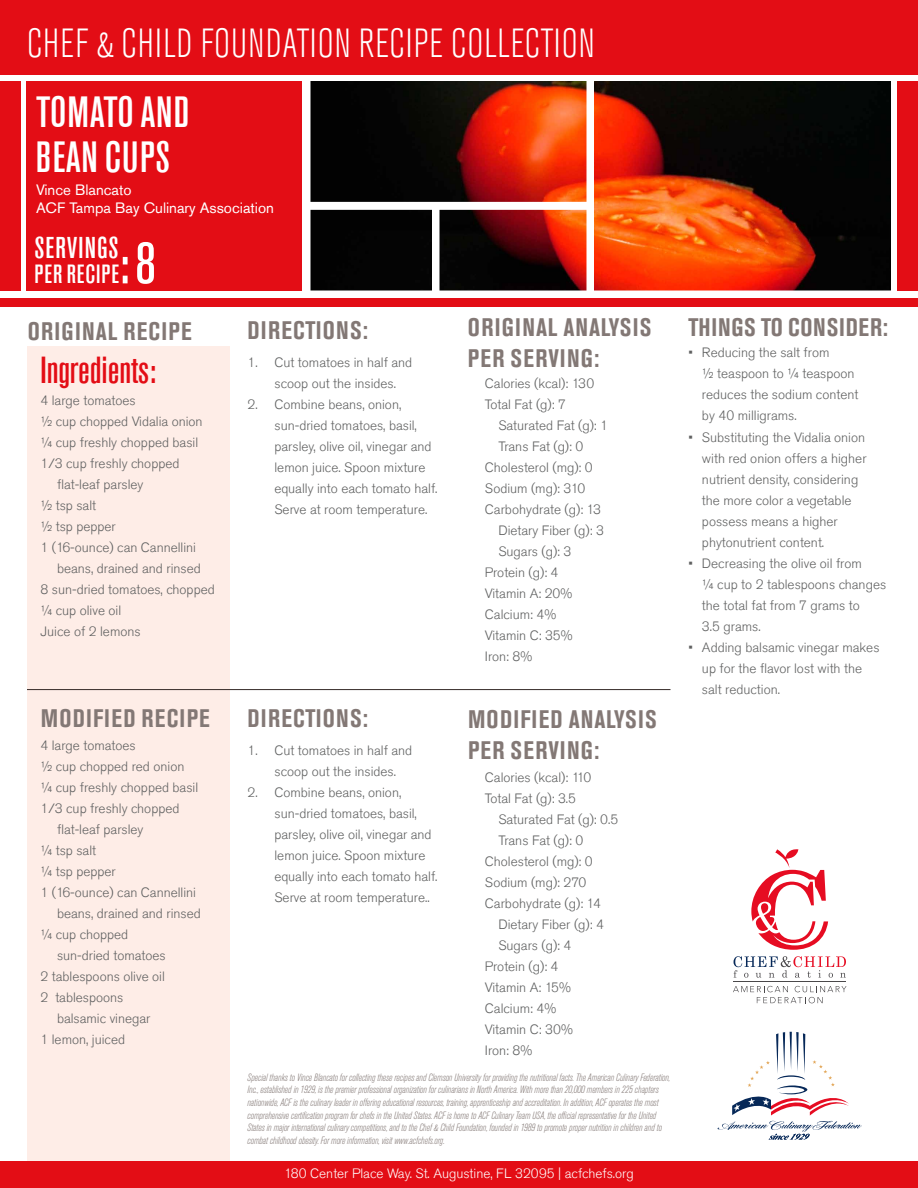
<style>
.page{position:relative;width:918px;height:1188px;background:#fff}
.page>*{position:absolute;margin:0;border:0;box-sizing:border-box;transform-origin:0 0}
.t1{font:500 condensed 58.5px "Akzidenz Grotesk Std";color:#fff}
.t2{font:500 condensed 43.5px/45px "Akzidenz Grotesk Std";letter-spacing:.02em;color:#fff}
.t3{font:300 condensed 40.5px "Akzidenz Grotesk Std";letter-spacing:.025em;color:#fff}
.t4{font:500 condensed 37.5px "Akzidenz Grotesk Std";color:#e30d15}
.t5{font:500 condensed 30px "Akzidenz Grotesk Std";letter-spacing:.04em;color:#fff}
.t6{font:500 condensed 26.25px "Akzidenz Grotesk Std";letter-spacing:.04em;color:#fff}
.t7{font:700 condensed 25.35px/30.3px "Akzidenz Grotesk Std";letter-spacing:.05em;color:#837875}
.t8{font:700 condensed 25.35px "Akzidenz Grotesk Std";letter-spacing:.03em;color:#837875}
.t9{font:15px/18px "Akzidenz Grotesk Std";color:#fff}
.t10{font:300 13.5px/21px "Akzidenz Grotesk Std";color:#5f6060}
.t11{font:300 13.5px "Akzidenz Grotesk Std";color:#fff}
.t12{font:italic 300 condensed 10.5px/12.6px "Akzidenz Grotesk Std";color:#837875}
</style>
<div class="page">
<div style="left:0;top:0;width:918px;height:74px;background:#e30d15"></div>
<div style="left:0;top:298px;width:918px;height:9px;background:#e30d15"></div>
<div style="left:26px;top:81px;width:276px;height:210px;background:#e30d15"></div>
<div style="left:898px;top:81px;width:20px;height:210px;background:#e30d15"></div>
<div style="left:0;top:81px;width:21px;height:210px;background:#e30d15"></div>
<img style="left:311px;top:81px;width:580px;height:210px">
<div style="left:27px;top:346px;width:203px;height:827px;background:#feede7"></div>
<div style="left:0;top:1161px;width:918px;height:27px;background:#e30d15"></div>
<hr style="left:27px;top:689px;width:644px;height:1px;background:#352a28">
<svg style="left:718px;top:1032px;width:144px;height:108px"></svg>
<svg style="left:733px;top:986px;width:114px;height:17px"></svg>
<hr style="left:733px;top:982px;width:113px;height:1px;background:#4a484a">
<svg style="left:734px;top:956px;width:112px;height:22px"></svg>
<svg style="left:751px;top:849px;width:77px;height:101px"></svg>
<h3 class="t3" style="left:27px;top:22px;width:569px">CHEF &amp; CHILD FOUNDATION RECIPE COLLECTION</h3>
<h2 class="t2" style="left:36px;top:89px;width:155px">TOMATO AND<br>BEAN CUPS</h2>
<p class="t9" style="left:36px;top:180px;width:239px">Vince Blancato<br>ACF Tampa Bay Culinary Association</p>
<h3 class="t5" style="left:34px;top:230px;width:86px">SERVINGS</h3>
<h3 class="t6" style="left:34px;top:259px;width:86px">PER RECIPE</h3>
<h1 class="t1" style="left:118px;top:230px;width:39px">:8</h1>
<h3 class="t7" style="left:28px;top:316px;width:165px">ORIGINAL RECIPE</h3>
<h3 class="t4" style="left:40px;top:349px;width:117px">INGREDIENTS:</h3>
<p class="t10" style="left:41px;top:390px;width:97px">4 large tomatoes</p>
<p class="t10" style="left:41px;top:411px;width:164px">½ cup chopped Vidalia onion</p>
<p class="t10" style="left:41px;top:432px;width:159px">¼ cup freshly chopped basil</p>
<p class="t10" style="left:41px;top:453px;width:140px">1/3 cup freshly chopped</p>
<p class="t10" style="left:57px;top:474px;width:88px">flat-leaf parsley</p>
<p class="t10" style="left:41px;top:495px;width:57px">½ tsp salt</p>
<p class="t10" style="left:41px;top:516px;width:77px">½ tsp pepper</p>
<p class="t10" style="left:41px;top:537px;width:157px">1 (16-ounce) can Cannellini</p>
<p class="t10" style="left:57px;top:558px;width:145px">beans, drained and rinsed</p>
<p class="t10" style="left:41px;top:579px;width:176px">8 sun-dried tomatoes, chopped</p>
<p class="t10" style="left:41px;top:600px;width:82px">¼ cup olive oil</p>
<p class="t10" style="left:41px;top:621px;width:102px">Juice of 2 lemons</p>
<h3 class="t7" style="left:41px;top:703px;width:171px">MODIFIED RECIPE</h3>
<p class="t10" style="left:41px;top:735px;width:97px">4 large tomatoes</p>
<p class="t10" style="left:41px;top:756px;width:145px">½ cup chopped red onion</p>
<p class="t10" style="left:41px;top:777px;width:159px">¼ cup freshly chopped basil</p>
<p class="t10" style="left:41px;top:798px;width:140px">1/3 cup freshly chopped</p>
<p class="t10" style="left:57px;top:819px;width:88px">flat-leaf parsley</p>
<p class="t10" style="left:41px;top:840px;width:57px">¼ tsp salt</p>
<p class="t10" style="left:41px;top:861px;width:77px">¼ tsp pepper</p>
<p class="t10" style="left:41px;top:882px;width:157px">1 (16-ounce) can Cannellini</p>
<p class="t10" style="left:57px;top:903px;width:145px">beans, drained and rinsed</p>
<p class="t10" style="left:41px;top:924px;width:89px">¼ cup chopped</p>
<p class="t10" style="left:57px;top:945px;width:110px">sun-dried tomatoes</p>
<p class="t10" style="left:41px;top:966px;width:126px">2 tablespoons olive oil</p>
<p class="t10" style="left:41px;top:987px;width:84px">2 tablespoons</p>
<p class="t10" style="left:57px;top:1008px;width:95px">balsamic vinegar</p>
<p class="t10" style="left:41px;top:1029px;width:86px">1 lemon, juiced</p>
<h3 class="t7" style="left:247px;top:315px;width:122px">DIRECTIONS:</h3>
<p class="t10" style="left:274px;top:352px;width:139px;text-indent:-27px">1. Cut tomatoes in half and scoop out the insides.</p>
<p class="t10" style="left:274px;top:394px;width:165px;text-indent:-27px">2. Combine beans, onion, sun-dried tomatoes, basil, parsley, olive oil, vinegar and lemon juice. Spoon mixture equally into each tomato half.<br>Serve at room temperature.</p>
<h3 class="t7" style="left:468px;top:312px;width:185px">ORIGINAL ANALYSIS<br>PER SERVING:</h3>
<h3 class="t8" style="left:688px;top:313px;width:201px">THINGS TO CONSIDER:</h3>
<p class="t10" style="left:702px;top:343px;width:158px;text-indent:-14px">• Reducing the salt from<br>½ teaspoon to ¼ teaspoon reduces the sodium content by 40 milligrams.</p>
<p class="t10" style="left:702px;top:427px;width:166px;text-indent:-14px">• Substituting the Vidalia onion with red onion offers a higher nutrient density, considering the more color a vegetable possess means a higher phytonutrient content.</p>
<p class="t10" style="left:702px;top:553px;width:186px;text-indent:-14px">• Decreasing the olive oil from<br>¼ cup to 2 tablespoons changes the total fat from 7 grams to<br>3.5 grams.</p>
<p class="t10" style="left:702px;top:637px;width:179px;text-indent:-14px">• Adding balsamic vinegar makes up for the flavor lost with the salt reduction.</p>
<p class="t10" style="left:485px;top:373px;width:111px">Calories (kcal): 130<br>Total Fat (g): 7</p>
<p class="t10" style="left:498px;top:415px;width:111px">Saturated Fat (g): 1</p>
<p class="t10" style="left:498px;top:436px;width:86px">Trans Fat (g): 0</p>
<p class="t10" style="left:485px;top:457px;width:109px">Cholesterol (mg): 0</p>
<p class="t10" style="left:485px;top:478px;width:102px">Sodium (mg): 310</p>
<p class="t10" style="left:485px;top:499px;width:118px">Carbohydrate (g): 13</p>
<p class="t10" style="left:498px;top:520px;width:107px">Dietary Fiber (g): 3</p>
<p class="t10" style="left:498px;top:541px;width:75px">Sugars (g): 3</p>
<p class="t10" style="left:485px;top:562px;width:75px">Protein (g): 4</p>
<p class="t10" style="left:485px;top:583px;width:89px">Vitamin A: 20%</p>
<p class="t10" style="left:485px;top:604px;width:73px">Calcium: 4%</p>
<p class="t10" style="left:485px;top:625px;width:89px">Vitamin C: 35%</p>
<p class="t10" style="left:485px;top:646px;width:49px">Iron: 8%</p>
<h3 class="t7" style="left:247px;top:703px;width:122px">DIRECTIONS:</h3>
<h3 class="t7" style="left:468px;top:704px;width:190px">MODIFIED ANALYSIS<br>PER SERVING:</h3>
<p class="t10" style="left:274px;top:741px;width:139px;text-indent:-27px">1. Cut tomatoes in half and scoop out the insides.</p>
<p class="t10" style="left:274px;top:783px;width:165px;text-indent:-27px">2. Combine beans, onion, sun-dried tomatoes, basil, parsley, olive oil, vinegar and lemon juice. Spoon mixture equally into each tomato half.<br>Serve at room temperature..</p>
<p class="t10" style="left:485px;top:767px;width:108px">Calories (kcal): 110<br>Total Fat (g): 3.5</p>
<p class="t10" style="left:498px;top:809px;width:121px">Saturated Fat (g): 0.5</p>
<p class="t10" style="left:498px;top:830px;width:86px">Trans Fat (g): 0</p>
<p class="t10" style="left:485px;top:851px;width:109px">Cholesterol (mg): 0</p>
<p class="t10" style="left:485px;top:872px;width:103px">Sodium (mg): 270</p>
<p class="t10" style="left:485px;top:893px;width:117px">Carbohydrate (g): 14</p>
<p class="t10" style="left:498px;top:914px;width:107px">Dietary Fiber (g): 4</p>
<p class="t10" style="left:498px;top:935px;width:75px">Sugars (g): 4</p>
<p class="t10" style="left:485px;top:956px;width:75px">Protein (g): 4</p>
<p class="t10" style="left:485px;top:977px;width:87px">Vitamin A: 15%</p>
<p class="t10" style="left:485px;top:998px;width:73px">Calcium: 4%</p>
<p class="t10" style="left:485px;top:1019px;width:89px">Vitamin C: 30%</p>
<p class="t10" style="left:485px;top:1040px;width:49px">Iron: 8%</p>
<p class="t12" style="left:248px;top:1071px;width:425px">Special thanks to Vince Blancato for collecting these recipes and Clemson University for providing the nutritional facts. The American Culinary Federation, Inc., established in 1929, is the premier professional organization for culinarians in North America. With more than 20,000 members in 225 chapters nationwide, ACF is the culinary leader in offering educational resources, training, apprenticeship and accreditation. In addition, ACF operates the most comprehensive certification program for chefs in the United States. ACF is home to ACF Culinary Team USA, the official representative for the United States in major international culinary competitions, and to the Chef &amp; Child Foundation, founded in 1989 to promote proper nutrition in children and to combat childhood obesity. For more information, visit www.acfchefs.org.</p>
<p class="t11" style="left:284px;top:1166px;width:351px">180 Center Place Way. St. Augustine, FL 32095 | acfchefs.org</p>
</div>
